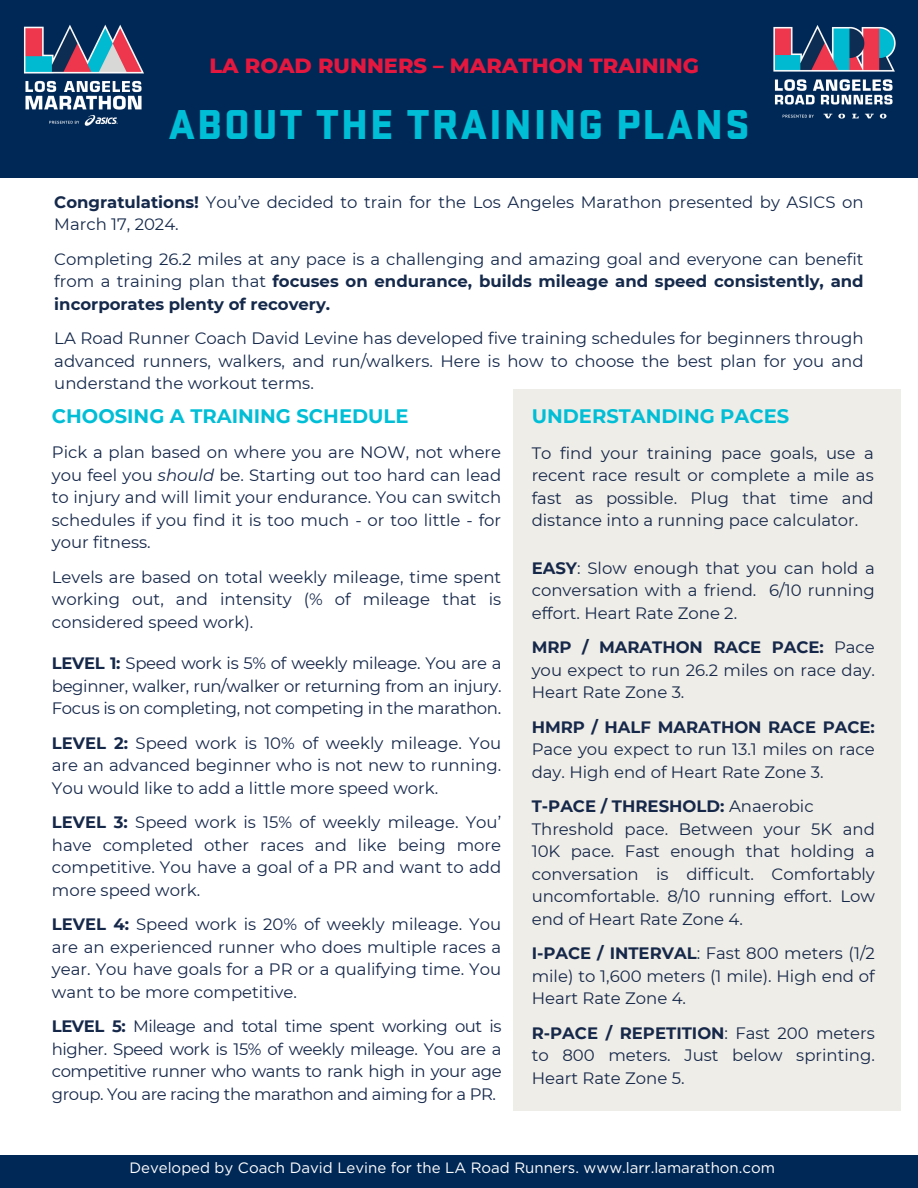
<style>
.page{position:relative;width:918px;height:1188px;background:#fff}
.page>*{position:absolute;margin:0;border:0;box-sizing:border-box;transform-origin:0 0}
.t1{font:900 43.5px "Stratum 1";letter-spacing:.045em;color:#00bed6}
.t2{font:800 21px "Montserrat";color:#e6173e}
.t3{font:700 19.5px "Montserrat";color:#00bed6}
.t4{font:16.5px/22.5px "Montserrat";color:#16284a;text-align:justify}
.t5{font:16.5px/22.5px "Montserrat";color:#15294b;text-align:justify}
.t6{font:700 16.5px "Montserrat";color:#16284a}
.t7{font:15px "Gotham";color:#fff}
.s1{font-weight:700}
.s2{font-style:italic}
.s3{font-weight:400}
</style>
<div class="page">
<div style="left:0;top:0;width:918px;height:178px;background:#002856"></div>
<img style="left:23px;top:24px;width:121px;height:102px">
<img style="left:773px;top:25px;width:123px;height:94px">
<div style="left:0;top:1156px;width:918px;height:32px;background:#002856"></div>
<div style="left:513px;top:389px;width:387px;height:722px;background:#efede7"></div>
<p class="t2" style="left:209px;top:53px;width:491px">LA ROAD RUNNERS – MARATHON TRAINING</p>
<p class="t1" style="left:168px;top:100px;width:583px">ABOUT THE TRAINING PLANS</p>
<p class="t5" style="left:54px;top:191px;width:811px"><span class="s1">Congratulations!</span> You’ve decided to train for the Los Angeles Marathon presented by ASICS on<br>March 17, 2024.</p>
<p class="t5" style="left:54px;top:248px;width:811px">Completing 26.2 miles at any pace is a challenging and amazing goal and everyone can benefit from a training plan that <span class="s1">focuses on endurance, builds mileage and speed consistently, and incorporates plenty of recovery.</span></p>
<p class="t5" style="left:54px;top:327px;width:811px">LA Road Runner Coach David Levine has developed five training schedules for beginners through advanced runners, walkers, and run/walkers. Here is how to choose the best plan for you and understand the workout terms.</p>
<p class="t3" style="left:52px;top:404px;width:358px">CHOOSING A TRAINING SCHEDULE</p>
<p class="t4" style="left:52px;top:441px;width:451px">Pick a plan based on where you are NOW, not where you feel you <span class="s2">should</span> be. Starting out too hard can lead to injury and will limit your endurance. You can switch schedules if you find it is too much - or too little - for your fitness.</p>
<p class="t4" style="left:52px;top:566px;width:451px">Levels are based on total weekly mileage, time spent working out, and intensity (% of mileage that is considered speed work).</p>
<p class="t4" style="left:52px;top:652px;width:451px"><span class="s1">LEVEL 1:</span> Speed work is 5% of weekly mileage. You are a beginner, walker, run/walker or returning from an injury.<br>Focus is on completing, not competing in the marathon.</p>
<p class="t4" style="left:52px;top:732px;width:451px"><span class="s1">LEVEL 2:</span> Speed work is 10% of weekly mileage. You are an advanced beginner who is not new to running.<br>You would like to add a little more speed work.</p>
<p class="t4" style="left:52px;top:811px;width:451px"><span class="s1">LEVEL 3:</span> Speed work is 15% of weekly mileage. You’ have completed other races and like being more competitive. You have a goal of a PR and want to add more speed work.</p>
<p class="t4" style="left:52px;top:913px;width:451px"><span class="s1">LEVEL 4:</span> Speed work is 20% of weekly mileage. You are an experienced runner who does multiple races a year. You have goals for a PR or a qualifying time. You want to be more competitive.</p>
<p class="t4" style="left:52px;top:1015px;width:451px"><span class="s1">LEVEL 5:</span> Mileage and total time spent working out is higher. Speed work is 15% of weekly mileage. You are a competitive runner who wants to rank high in your age group. You are racing the marathon and aiming for a PR.</p>
<p class="t3" style="left:532px;top:404px;width:259px">UNDERSTANDING PACES</p>
<p class="t4" style="left:532px;top:441px;width:344px">To find your training pace goals, use a recent race result or complete a mile as fast as possible. Plug that time and distance into a running pace calculator.</p>
<p class="t4" style="left:532px;top:557px;width:345px"><span class="s1">EASY</span>: Slow enough that you can hold a conversation with a friend. 6/10 running effort. Heart Rate Zone 2.</p>
<p class="t4" style="left:532px;top:636px;width:345px"><span class="s1">MRP / MARATHON RACE PACE:</span> Pace you expect to run 26.2 miles on race day.<br>Heart Rate Zone 3.</p>
<p class="t4" style="left:532px;top:716px;width:345px"><span class="s1">HMRP / HALF MARATHON RACE PACE:<br></span>Pace you expect to run 13.1 miles on race day. High end of Heart Rate Zone 3.</p>
<p class="t6" style="left:532px;top:796px;width:283px">T-PACE / THRESHOLD: <span class="s3">Anaerobic</span></p>
<p class="t4" style="left:532px;top:818px;width:345px">Threshold pace. Between your 5K and 10K pace. Fast enough that holding a conversation is difficult. Comfortably uncomfortable. 8/10 running effort. Low end of Heart Rate Zone 4.</p>
<p class="t4" style="left:532px;top:942px;width:345px"><span class="s1">I-PACE / INTERVAL</span>: Fast 800 meters (1/2 mile) to 1,600 meters (1 mile). High end of Heart Rate Zone 4.</p>
<p class="t4" style="left:532px;top:1022px;width:345px"><span class="s1">R-PACE / REPETITION</span>: Fast 200 meters to 800 meters. Just below sprinting.<br>Heart Rate Zone 5.</p>
<p class="t7" style="left:129px;top:1158px;width:647px">Developed by Coach David Levine for the LA Road Runners. www.larr.lamarathon.com</p>
</div>
